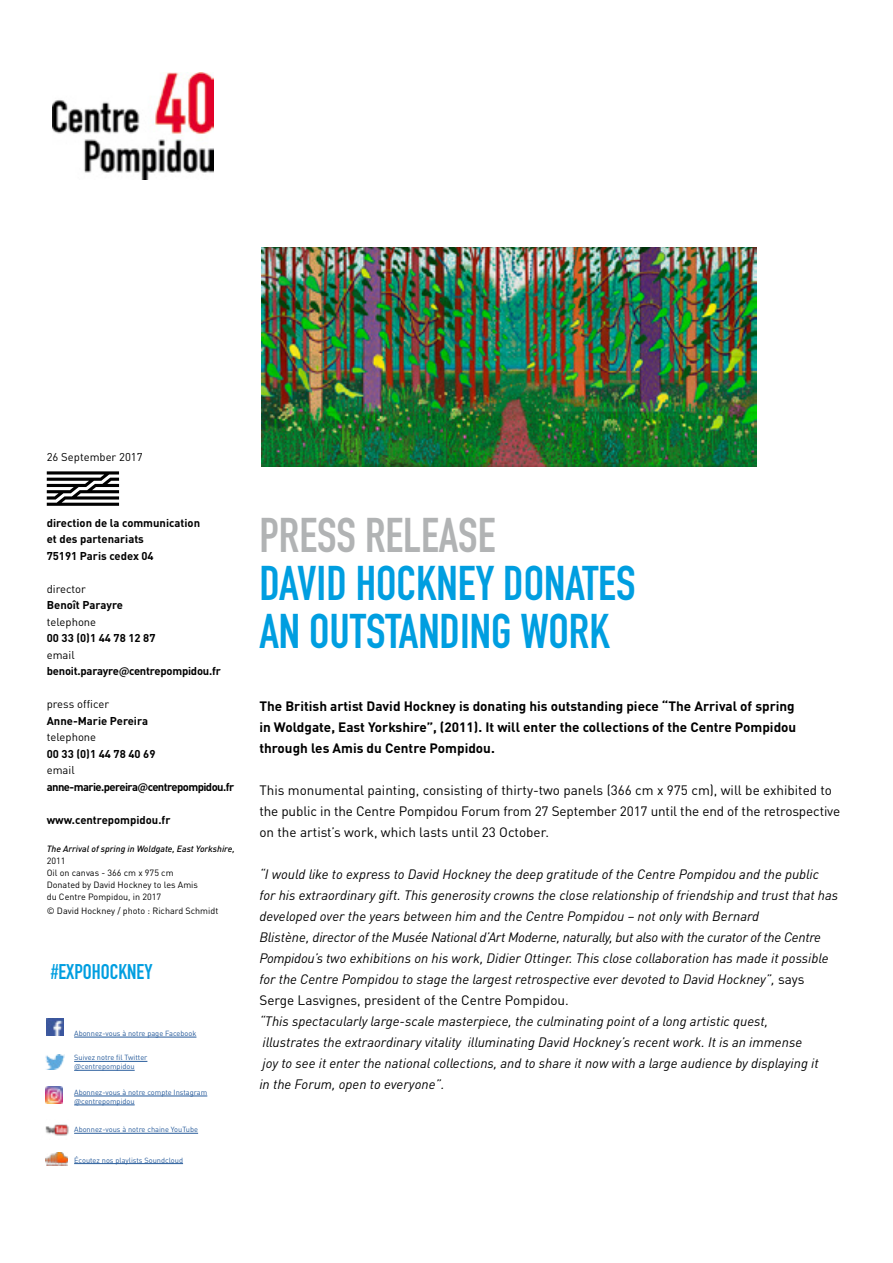
<style>
.page{position:relative;width:893px;height:1263px;background:#fff}
.page>*{position:absolute;margin:0;border:0;box-sizing:border-box;transform-origin:0 0}
.t1{font:48px/48px "DIN Engschrift Std";color:#009ee0}
.t2{font:48px "DIN Engschrift Std";color:#b1b3b4}
.t3{font:21px "DIN Engschrift Std";color:#009ee0}
.t4{font:italic 13.5px/21px "DINOT";color:#000}
.t5{font:13.5px/21px "DINOT";color:#000}
.t6{font:700 13.5px/21px "DINOT";color:#000;text-align:justify}
.t7{font:700 11.25px/16.5px "DINOT";color:#000}
.t8{font:11.25px "DINOT";color:#000}
.t9{font:700 11.25px/16.5px "DINOT";letter-spacing:-.05em;color:#000}
.t10{font:700 11.25px/16.5px "DINOT";letter-spacing:-.02em;color:#000}
.t11{font:9px/12px "DINOT";color:#000}
.t12{font:italic 500 9px "DINOT";color:#000}
.t13{font:7.35px/8.9px "DINOT";color:#275b9b}
.s1{font-weight:400}
.s2{font-weight:500}
.s3{font-style:normal}
</style>
<div class="page">
<svg style="left:47px;top:471px;width:72px;height:35px"></svg>
<img style="left:53px;top:72px;width:161px;height:107px">
<img style="left:261px;top:247px;width:495px;height:220px">
<hr style="left:74px;top:1037px;width:122px;height:1px;background:#275b9b">
<hr style="left:74px;top:1061px;width:73px;height:1px;background:#275b9b">
<hr style="left:74px;top:1070px;width:61px;height:1px;background:#275b9b">
<hr style="left:74px;top:1096px;width:133px;height:1px;background:#275b9b">
<hr style="left:74px;top:1104px;width:61px;height:1px;background:#275b9b">
<hr style="left:74px;top:1133px;width:124px;height:1px;background:#275b9b">
<hr style="left:74px;top:1163px;width:109px;height:1px;background:#275b9b">
<img style="left:46px;top:1018px;width:18px;height:18px">
<img style="left:46px;top:1087px;width:17px;height:17px">
<img style="left:45px;top:1124px;width:24px;height:12px">
<img style="left:45px;top:1153px;width:23px;height:13px">
<img style="left:46px;top:1054px;width:19px;height:16px">
<p class="t8" style="left:47px;top:450px;width:97px">26 September 2017</p>
<p class="t7" style="left:47px;top:514px;width:155px">direction de la communication et des partenariats<br>75191 Paris cedex 04</p>
<p class="t8" style="left:47px;top:582px;width:41px">director</p>
<p class="t7" style="left:47px;top:597px;width:78px">Benoît Parayre</p>
<p class="t8" style="left:47px;top:615px;width:51px">telephone</p>
<p class="t7" style="left:47px;top:630px;width:110px">00 33 (0)1 44 78 12 87</p>
<p class="t10" style="left:47px;top:646px;width:176px"><span class="s1">email </span>benoit.parayre<span class="s2">@</span>centrepompidou.fr</p>
<p class="t8" style="left:47px;top:697px;width:64px">press officer</p>
<p class="t7" style="left:47px;top:712px;width:103px">Anne-Marie Pereira</p>
<p class="t8" style="left:47px;top:730px;width:51px">telephone</p>
<p class="t7" style="left:47px;top:745px;width:110px">00 33 (0)1 44 78 40 69</p>
<p class="t9" style="left:47px;top:762px;width:189px"><span class="s1">email </span>anne-marie.pereira<span class="s2">@</span>centrepompidou.fr</p>
<p class="t7" style="left:47px;top:811px;width:125px">www.centrepompidou.fr</p>
<p class="t12" style="left:47px;top:843px;width:190px">The Arrival of spring in Woldgate, East Yorkshire,</p>
<p class="t11" style="left:47px;top:855px;width:153px">2011<br>Oil on canvas - 366 cm x 975 cm<br>Donated by David Hockney to les Amis du Centre Pompidou, in 2017</p>
<p class="t11" style="left:47px;top:904px;width:173px">© David Hockney / photo : Richard Schmidt</p>
<h2 class="t3" style="left:51px;top:959px;width:60px">#EXPO HOCKNEY</h2>
<p class="t13" style="left:74px;top:1029px;width:124px">Abonnez-vous à notre page Facebook</p>
<p class="t13" style="left:74px;top:1053px;width:75px">Suivez notre fil Twitter @centrepompidou</p>
<p class="t13" style="left:74px;top:1088px;width:135px">Abonnez-vous à notre compte Instagram @centrepompidou</p>
<p class="t13" style="left:74px;top:1125px;width:125px">Abonnez-vous à notre chaine YouTube</p>
<p class="t13" style="left:74px;top:1155px;width:110px">Écoutez nos playlists Soundcloud</p>
<h1 class="t2" style="left:259px;top:507px;width:238px">PRESS RELEASE</h1>
<h1 class="t1" style="left:259px;top:560px;width:378px">DAVID HOCKNEY DONATES<br>AN OUTSTANDING WORK</h1>
<p class="t6" style="left:259px;top:695px;width:538px">The British artist David Hockney is donating his outstanding piece “The Arrival of spring in Woldgate, East Yorkshire”, (2011). It will enter the collections of the Centre Pompidou through les Amis du Centre Pompidou.</p>
<p class="t5" style="left:259px;top:779px;width:582px">This monumental painting, consisting of thirty-two panels (366 cm x 975 cm), will be exhibited to the public in the Centre Pompidou Forum from 27 September 2017 until the end of the retrospective on the artist’s work, which lasts until 23 October.</p>
<p class="t4" style="left:259px;top:863px;width:580px">“I would like to express to David Hockney the deep gratitude of the Centre Pompidou and the public for his extraordinary gift. This generosity crowns the close relationship of friendship and trust that has developed over the years between him and the Centre Pompidou – not only with Bernard<br>Blistène, director of the Musée National d’Art Moderne, naturally, but also with the curator of the Centre Pompidou’s two exhibitions on his work, Didier Ottinger. This close collaboration has made it possible for the Centre Pompidou to stage the largest retrospective ever devoted to David Hockney”, <span class="s3">says Serge Lasvignes, president of the Centre Pompidou.</span></p>
<p class="t4" style="left:259px;top:1010px;width:561px">“This spectacularly large-scale masterpiece, the culminating point of a long artistic quest, illustrates the extraordinary vitality illuminating David Hockney’s recent work. It is an immense<br>joy to see it enter the national collections, and to share it now with a large audience by displaying it in the Forum, open to everyone”.</p>
</div>
